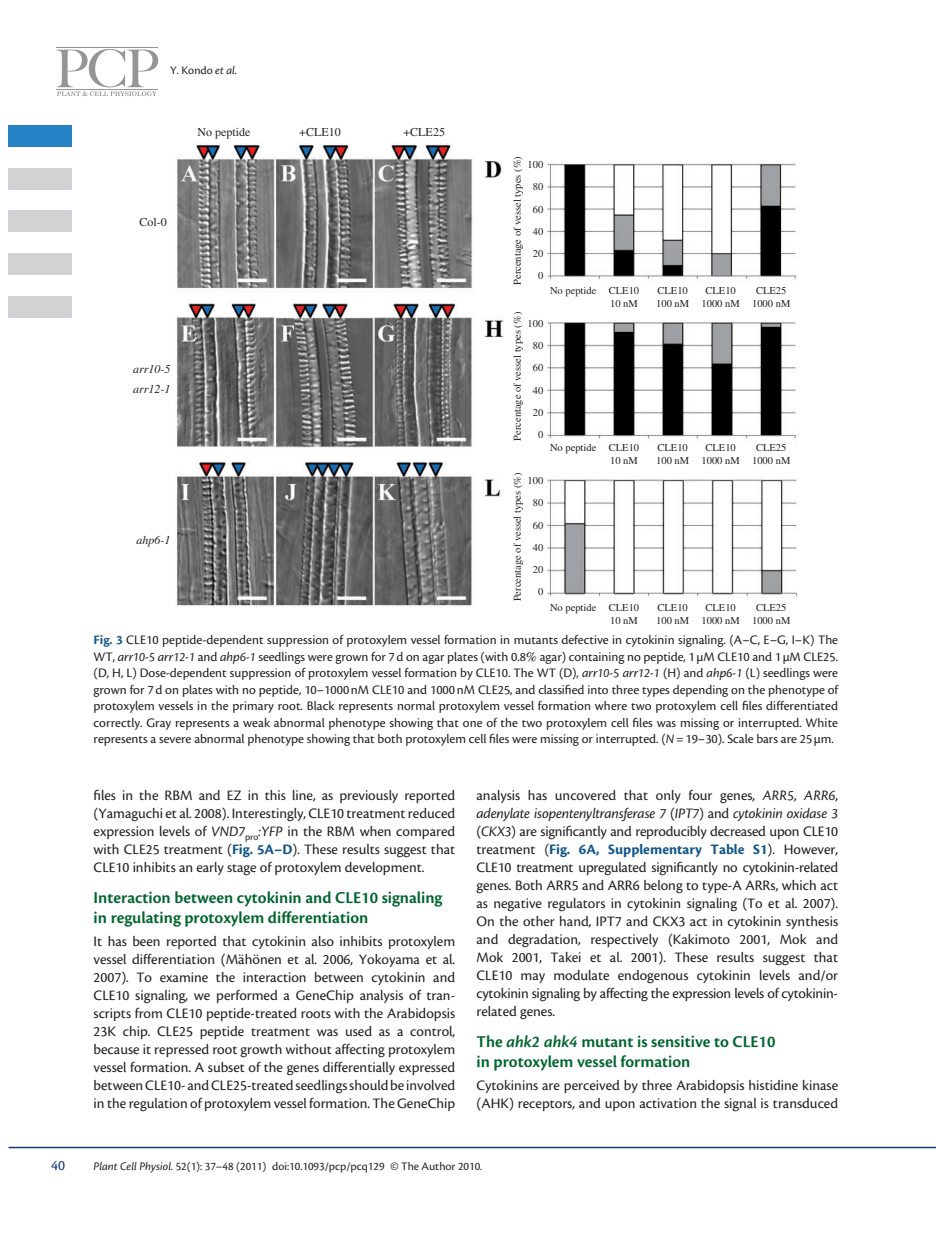
<style>
.page{position:relative;width:936px;height:1234px;background:#fff}
.page>*{position:absolute;margin:0;border:0;box-sizing:border-box;transform-origin:0 0}
.t1{font:600 17.25px/19.5px "Cronos L";color:#00652e}
.t2{font:15px/18px "Cronos L";color:#231f20;text-align:justify}
.t3{font:15px "Cronos L";color:#13397a}
.t4{font:13.5px/16.5px "Cronos L";color:#231f20;text-align:justify}
.t5{font:12px "Cronos L";color:#231f20}
.t6{font:12px "Times";color:#231f20}
.t7{font:italic 12px/20.1px "Times";color:#231f20}
.t8{font:10.5px/22.2px "Times";color:#231f20;text-align:center}
.s1{font-style:italic}
.s2{font-weight:700;color:#1b5d8d}
.s3{font-weight:700;color:#125789}
</style>
<div class="page">
<img style="left:176px;top:143px;width:622px;height:463px">
<hr style="left:9px;top:1146px;width:926px;height:1px;background:#13397a">
<svg style="left:56px;top:49px;width:102px;height:47px"></svg>
<hr style="left:56px;top:89px;width:102px;height:1px;background:#939598">
<hr style="left:56px;top:47px;width:102px;height:1px;background:#939598">
<div style="left:9px;top:253px;width:63px;height:21px;background:#d1d2d4"></div>
<div style="left:9px;top:296px;width:63px;height:21px;background:#d1d2d4"></div>
<div style="left:9px;top:168px;width:63px;height:21px;background:#d1d2d4"></div>
<div style="left:9px;top:126px;width:63px;height:21px;background:#2783c5"></div>
<div style="left:9px;top:211px;width:63px;height:21px;background:#d1d2d4"></div>
<p class="t3" style="left:51px;top:1159px;width:15px">40</p>
<p class="t5" style="left:170px;top:66px;width:68px">Y. Kondo <span class="s1">et al</span>.</p>
<p class="t6" style="left:197px;top:127px;width:54px">No peptide</p>
<p class="t6" style="left:140px;top:217px;width:29px">Col-0</p>
<p class="t6" style="left:299px;top:127px;width:43px">+CLE10</p>
<p class="t6" style="left:403px;top:127px;width:43px">+CLE25</p>
<p class="t7" style="left:133px;top:360px;width:39px">arr10-5 arr12-1</p>
<p class="t7" style="left:137px;top:530px;width:35px">ahp6-1</p>
<p class="t8" style="left:507px;top:285px;width:130px;rotate:-90deg">Percentage of vessel types (%)</p>
<p class="t8" style="left:507px;top:440px;width:130px;rotate:-90deg">Percentage of vessel types (%)</p>
<p class="t8" style="left:507px;top:601px;width:130px;rotate:-90deg">Percentage of vessel types (%)</p>
<p class="t8" style="left:527px;top:155px;width:17px;text-align:right">100<br>80<br>60<br>40<br>20<br>0</p>
<p class="t8" style="left:609px;top:285px;width:32px;line-height:12.6px;text-align:left">CLE10<br>10 nM</p>
<p class="t8" style="left:656px;top:285px;width:34px;line-height:12.6px;text-align:left">CLE10<br>100 nM</p>
<p class="t8" style="left:701px;top:285px;width:40px;line-height:12.6px">CLE10<br>1000 nM</p>
<p class="t8" style="left:752px;top:285px;width:40px;line-height:12.6px">CLE25<br>1000 nM</p>
<p class="t8" style="left:550px;top:281px;width:48px">No peptide</p>
<p class="t8" style="left:527px;top:313px;width:17px;text-align:right">100<br>80<br>60<br>40<br>20<br>0</p>
<p class="t8" style="left:527px;top:470px;width:17px;text-align:right">100<br>80<br>60<br>40<br>20<br>0</p>
<p class="t8" style="left:550px;top:442px;width:91px;line-height:12.6px;text-align:right">No peptide CLE10<br>10 nM</p>
<p class="t8" style="left:656px;top:442px;width:34px;line-height:12.6px;text-align:left">CLE10<br>100 nM</p>
<p class="t8" style="left:701px;top:442px;width:40px;line-height:12.6px">CLE10<br>1000 nM</p>
<p class="t8" style="left:752px;top:442px;width:40px;line-height:12.6px">CLE25<br>1000 nM</p>
<p class="t8" style="left:550px;top:602px;width:91px;line-height:12.6px;text-align:right">No peptide CLE10<br>10 nM</p>
<p class="t8" style="left:656px;top:602px;width:34px;line-height:12.6px;text-align:left">CLE10<br>100 nM</p>
<p class="t8" style="left:701px;top:602px;width:40px;line-height:12.6px">CLE10<br>1000 nM</p>
<p class="t8" style="left:752px;top:602px;width:40px;line-height:12.6px">CLE25<br>1000 nM</p>
<p class="t4" style="left:94px;top:632px;width:746px"><span class="s2">Fig. 3</span> CLE10 peptide-dependent suppression of protoxylem vessel formation in mutants defective in cytokinin signaling. (A–C, E–G, I–K) The WT, <span class="s1">arr10-5 arr12-1</span> and <span class="s1">ahp6-1</span> seedlings were grown for 7 d on agar plates (with 0.8 agar) containing no peptide, 1 μM CLE10 and 1 μM CLE25. (D, H, L) Dose-dependent suppression of protoxylem vessel formation by CLE10. The WT (D), <span class="s1">arr10-5 arr12-1</span> (H) and <span class="s1">ahp6-1</span> (L) seedlings were grown for 7 d on plates with no peptide, 10–1000 nM CLE10 and 1000 nM CLE25, and classified into three types depending on the phenotype of protoxylem vessels in the primary root. Black represents normal protoxylem vessel formation where two protoxylem cell files differentiated correctly. Gray represents a weak abnormal phenotype showing that one of the two protoxylem cell files was missing or interrupted. White represents a severe abnormal phenotype showing that both protoxylem cell files were missing or interrupted. ( <span class="s1">N</span> = 19–30). Scale bars are 25 μm.</p>
<p class="t2" style="left:94px;top:787px;width:363px">files in the RBM and EZ in this line, as previously reported ( Yamaguchi et al. 2008 ). Interestingly, CLE10 treatment reduced expression levels of <span class="s1">VND7</span><sub>pro</sub><span class="s1">:YFP</span> in the RBM when compared with CLE25 treatment ( <span class="s3">Fig. 5A–D</span>). These results suggest that CLE10 inhibits an early stage of protoxylem development.</p>
<p class="t1" style="left:94px;top:889px;width:350px">Interaction between cytokinin and CLE10 signaling in regulating protoxylem differentiation</p>
<p class="t2" style="left:94px;top:932px;width:363px">It has been reported that cytokinin also inhibits protoxylem vessel differentiation ( Mähönen et al. 2006 , Yokoyama et al.<br>2007 ). To examine the interaction between cytokinin and CLE10 signaling, we performed a GeneChip analysis of tran&shy;scripts from CLE10 peptide-treated roots with the Arabidopsis 23K chip. CLE25 peptide treatment was used as a control, because it repressed root growth without affecting protoxylem vessel formation. A subset of the genes differentially expressed between CLE10- and CLE25-treated seedlings should be involved in the regulation of protoxylem vessel formation. The GeneChip</p>
<p class="t2" style="left:476px;top:787px;width:363px">analysis has uncovered that only four genes, <span class="s1">ARR5</span> , <span class="s1">ARR6</span> , <span class="s1">adenylate isopentenyltransferase 7</span> ( <span class="s1">IPT7</span> ) and <span class="s1">cytokinin oxidase 3 </span>( <span class="s1">CKX3</span> ) are significantly and reproducibly decreased upon CLE10 treatment ( <span class="s3">Fig. 6A, Supplementary Table S1</span> ). However, CLE10 treatment upregulated significantly no cytokinin-related genes. Both ARR5 and ARR6 belong to type-A ARRs, which act as negative regulators in cytokinin signaling ( To et al. 2007 ).<br>On the other hand, IPT7 and CKX3 act in cytokinin synthesis and degradation, respectively ( Kakimoto 2001 , Mok and Mok 2001 , Takei et al. 2001 ). These results suggest that CLE10 may modulate endogenous cytokinin levels and/or cytokinin signaling by affecting the expression levels of cytokinin&shy;related genes.</p>
<p class="t1" style="left:476px;top:1033px;width:300px">The <span class="s1">ahk2 ahk4</span> mutant is sensitive to CLE10 in protoxylem vessel formation</p>
<p class="t2" style="left:476px;top:1076px;width:363px">Cytokinins are perceived by three Arabidopsis histidine kinase (AHK) receptors, and upon activation the signal is transduced</p>
<p class="t5" style="left:94px;top:1161px;width:390px"><span class="s1">Plant Cell Physiol.</span> 52(1): 37–48 (2011) doi:10.1093/pcp/pcq129 © The Author 2010.</p>
</div>
